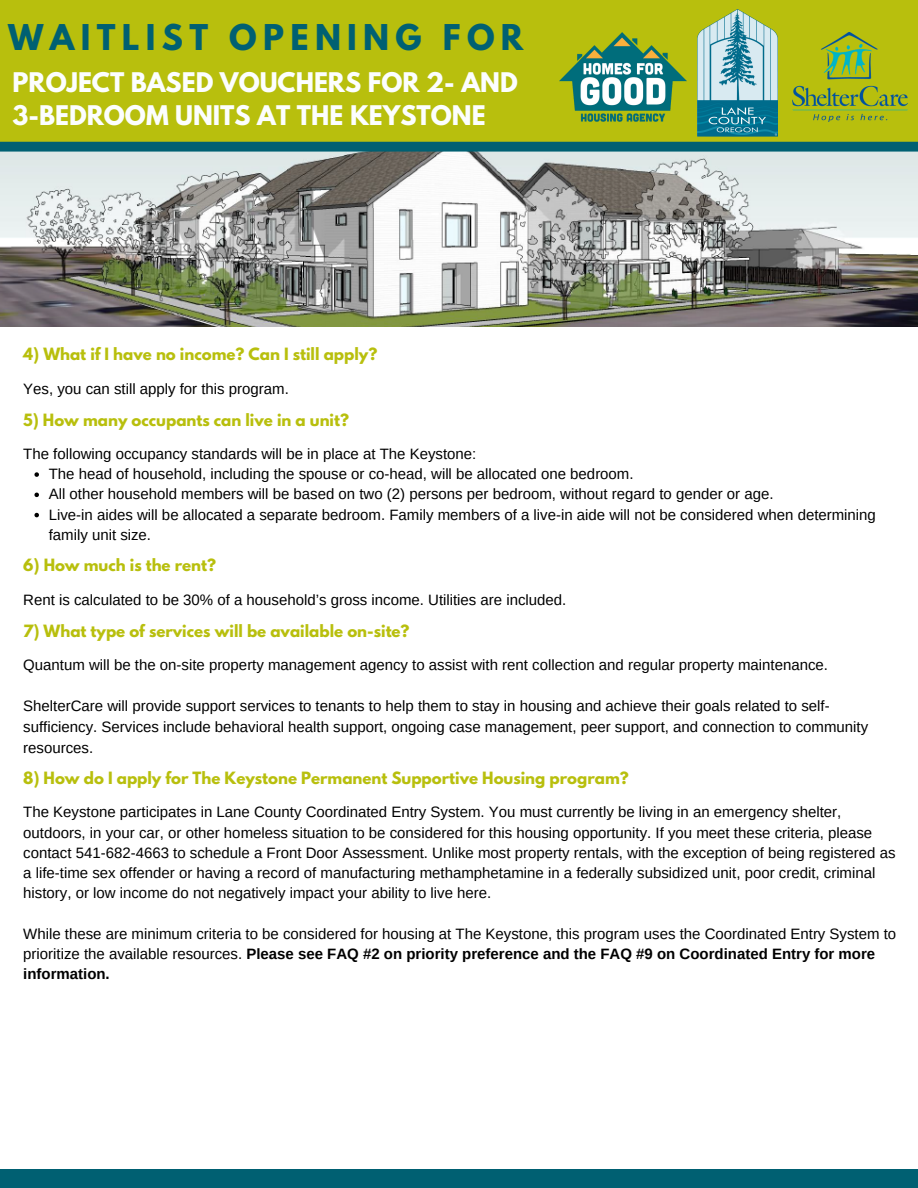
<style>
.page{position:relative;width:918px;height:1188px;background:#fff}
.page>*{position:absolute;margin:0;border:0;box-sizing:border-box;transform-origin:0 0}
.t1{font:700 31.5px "League Spartan";letter-spacing:.2em;color:#006072}
.t2{font:700 24px/32.7px "League Spartan";color:#fcfefe}
.t3{font:15px/20.2px "Arimo";color:#000}
.t4{font:700 15px "League Spartan";color:#b8bf0d}
.s1{font-weight:700}
</style>
<div class="page">
<div style="left:0;top:0;width:918px;height:146px;background:#b8bf0d"></div>
<div style="left:0;top:1169px;width:918px;height:19px;background:#006072"></div>
<img style="left:0;top:152px;width:918px;height:174px">
<img style="left:559px;top:32px;width:128px;height:89px">
<img style="left:698px;top:9px;width:80px;height:127px">
<img style="left:792px;top:32px;width:115px;height:89px">
<svg style="left:0;top:142px;width:918px;height:10px;background:#096576"></svg>
<svg style="left:34px;top:472px;width:5px;height:5px"></svg>
<svg style="left:34px;top:493px;width:5px;height:4px"></svg>
<svg style="left:34px;top:513px;width:5px;height:4px"></svg>
<p class="t1" style="left:8px;top:21px;width:517px">WAITLIST OPENING FOR</p>
<p class="t2" style="left:13px;top:69px;width:507px">PROJECT BASED VOUCHERS FOR 2- AND<br>3-BEDROOM UNITS AT THE KEYSTONE</p>
<p class="t4" style="left:23px;top:346px;width:356px">4) What if I have no income? Can I still apply?</p>
<p class="t3" style="left:23px;top:379px;width:267px">Yes, you can still apply for this program.</p>
<p class="t4" style="left:23px;top:412px;width:327px">5) How many occupants can live in a unit?</p>
<p class="t3" style="left:23px;top:444px;width:455px">The following occupancy standards will be in place at The Keystone:</p>
<p class="t3" style="left:49px;top:464px;width:586px">The head of household, including the spouse or co-head, will be allocated one bedroom.</p>
<p class="t3" style="left:49px;top:484px;width:726px">All other household members will be based on two (2) persons per bedroom, without regard to gender or age.</p>
<p class="t3" style="left:49px;top:504px;width:829px">Live-in aides will be allocated a separate bedroom. Family members of a live-in aide will not be considered when determining family unit size.</p>
<p class="t4" style="left:23px;top:558px;width:194px">6) How much is the rent?</p>
<p class="t3" style="left:23px;top:590px;width:545px">Rent is calculated to be 30% of a household’s gross income. Utilities are included.</p>
<p class="t4" style="left:23px;top:623px;width:388px">7) What type of services will be available on-site?</p>
<p class="t3" style="left:23px;top:654px;width:806px">Quantum will be the on-site property management agency to assist with rent collection and regular property maintenance.</p>
<p class="t3" style="left:23px;top:695px;width:846px;line-height:21px">ShelterCare will provide support services to tenants to help them to stay in housing and achieve their goals related to self&shy;sufficiency. Services include behavioral health support, ongoing case management, peer support, and connection to community resources.</p>
<p class="t4" style="left:23px;top:771px;width:607px">8) How do I apply for The Keystone Permanent Supportive Housing program?</p>
<p class="t3" style="left:23px;top:802px;width:874px">The Keystone participates in Lane County Coordinated Entry System. You must currently be living in an emergency shelter, outdoors, in your car, or other homeless situation to be considered for this housing opportunity. If you meet these criteria, please contact 541-682-4663 to schedule a Front Door Assessment. Unlike most property rentals, with the exception of being registered as a life-time sex offender or having a record of manufacturing methamphetamine in a federally subsidized unit, poor credit, criminal history, or low income do not negatively impact your ability to live here.</p>
<p class="t3" style="left:23px;top:924px;width:875px">While these are minimum criteria to be considered for housing at The Keystone, this program uses the Coordinated Entry System to prioritize the available resources. <span class="s1">Please see FAQ #2 on priority preference and the FAQ #9 on Coordinated Entry for more information.</span></p>
</div>
